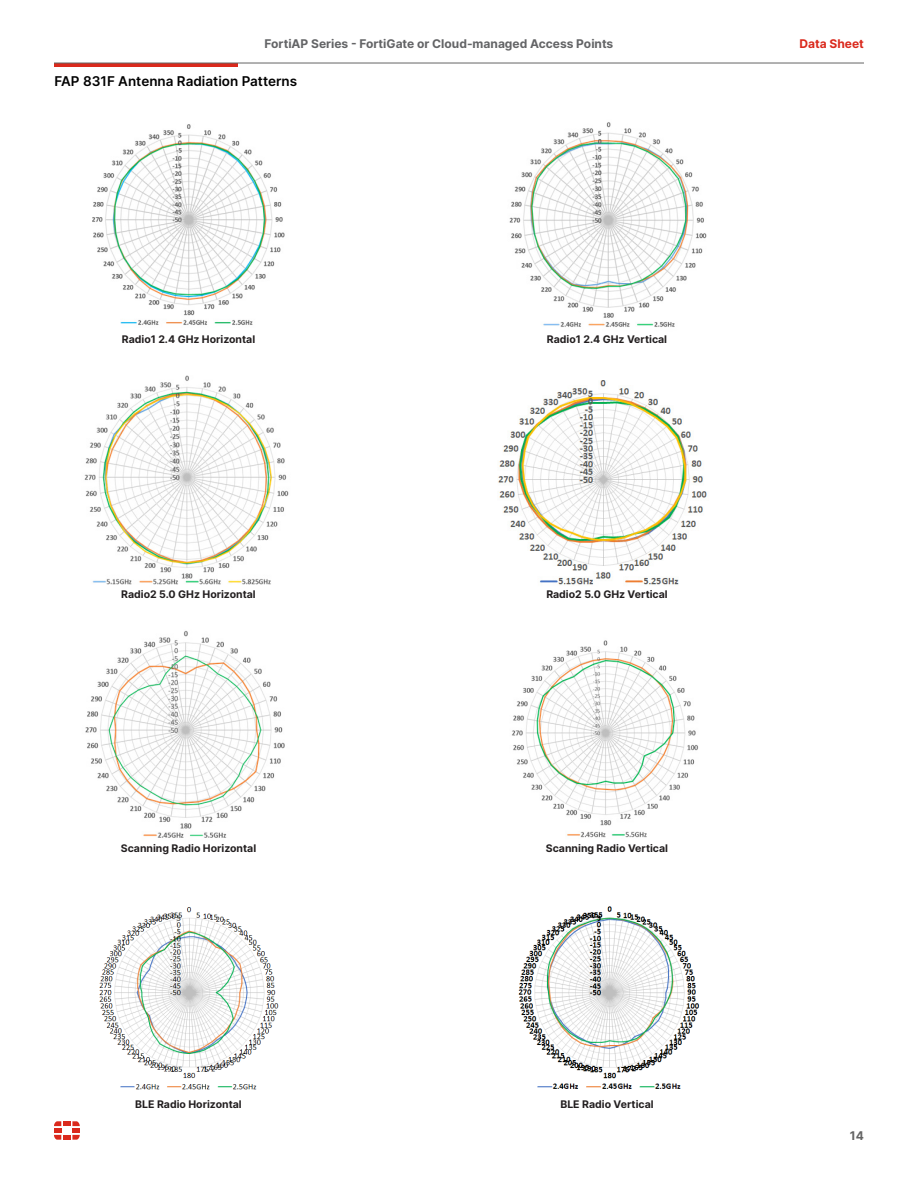
<style>
.page{position:relative;width:918px;height:1188px;background:#fff}
.page>*{position:absolute;margin:0;border:0;box-sizing:border-box;transform-origin:0 0}
.t1{font:600 13.5px "Inter";color:#000}
.t2{font:700 12px "Inter";color:#636466}
.t3{font:700 12px "Inter";color:#da291c}
.t4{font:700 12px "Inter";color:#646464}
.t5{font:700 10.5px "Inter";color:#231f20}
</style>
<div class="page">
<img style="left:92px;top:124px;width:193px;height:201px">
<img style="left:85px;top:630px;width:200px;height:208px">
<img style="left:84px;top:375px;width:205px;height:210px">
<img style="left:99px;top:907px;width:180px;height:183px">
<img style="left:509px;top:122px;width:198px;height:205px">
<img style="left:512px;top:640px;width:186px;height:198px">
<img style="left:498px;top:380px;width:209px;height:205px">
<img style="left:518px;top:906px;width:182px;height:183px">
<hr style="left:54px;top:63px;width:183px;height:4px;background:#da291c">
<hr style="left:54px;top:63px;width:810px;height:1px;background:#646464">
<svg style="left:54px;top:1121px;width:26px;height:19px"></svg>
<p class="t2" style="left:265px;top:35px;width:350px">FortiAP Series - FortiGate or Cloud-managed Access Points</p>
<p class="t3" style="left:800px;top:35px;width:66px">Data Sheet</p>
<h2 class="t1" style="left:55px;top:71px;width:244px">FAP 831F Antenna Radiation Patterns</h2>
<p class="t5" style="left:122px;top:332px;width:135px">Radio1 2.4 GHz Horizontal</p>
<p class="t5" style="left:547px;top:332px;width:122px">Radio1 2.4 GHz Vertical</p>
<p class="t5" style="left:121px;top:586px;width:136px">Radio2 5.0 GHz Horizontal</p>
<p class="t5" style="left:546px;top:586px;width:123px">Radio2 5.0 GHz Vertical</p>
<p class="t5" style="left:121px;top:840px;width:137px">Scanning Radio Horizontal</p>
<p class="t5" style="left:546px;top:840px;width:124px">Scanning Radio Vertical</p>
<p class="t5" style="left:135px;top:1096px;width:108px">BLE Radio Horizontal</p>
<p class="t5" style="left:560px;top:1096px;width:95px">BLE Radio Vertical</p>
<p class="t4" style="left:850px;top:1127px;width:16px">14</p>
</div>
